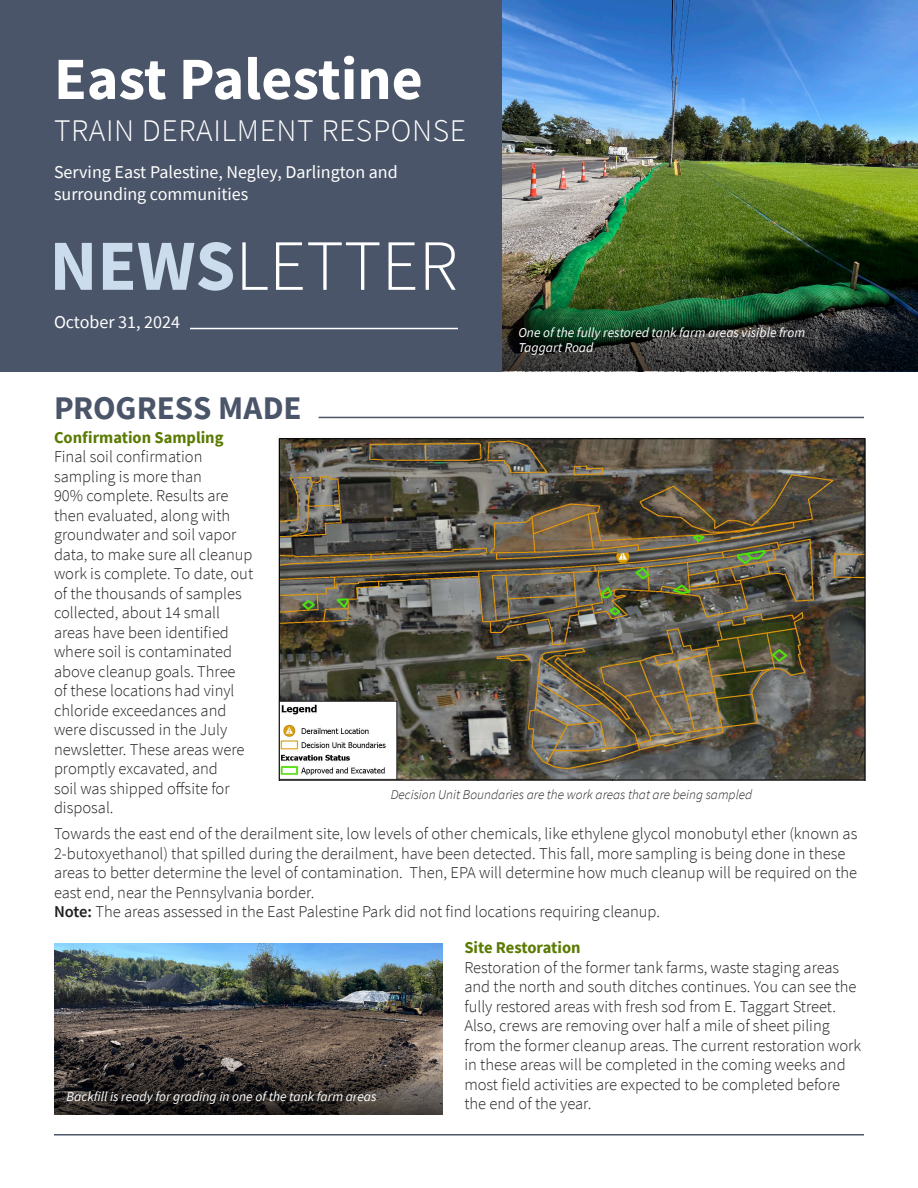
<style>
.page{position:relative;width:918px;height:1188px;background:#fff}
.page>*{position:absolute;margin:0;border:0;box-sizing:border-box;transform-origin:0 0}
.t1{font:300 72px "Source Sans Pro";color:#fff}
.t2{font:700 60px "Source Sans Pro";color:#fff}
.Preface{font:700 33px "Source Sans Pro";letter-spacing:-.005em;color:#4b5569}
.t3{font:300 31.5px "Source Sans Pro";letter-spacing:.02em;color:#fff}
.t4{font:18px/21.6px "Source Sans Pro";color:#fff}
.t5{font:300 16.5px/19.5px "Source Sans Pro";color:#231f20}
.t6{font:700 16.5px "Source Sans Pro";color:#5a7a00}
.t7{font:italic 13.5px/15px "Source Sans Pro";color:#fff}
.t8{font:italic 300 13.5px "Source Sans Pro";color:#231f20}
.s1{font-weight:700;color:#cbdcec}
.s2{font-weight:600}
</style>
<div class="page">
<img style="left:278px;top:438px;width:589px;height:342px">
<img style="left:501px;top:0;width:417px;height:264px">
<img style="left:501px;top:264px;width:417px;height:107px">
<div style="left:0;top:0;width:501px;height:371px;background:#4b5569"></div>
<hr style="left:190px;top:328px;width:268px;height:1px;background:#fff">
<img style="left:54px;top:943px;width:388px;height:86px">
<svg style="left:54px;top:1029px;width:388px;height:85px;background:#483f3b"></svg>
<hr style="left:319px;top:417px;width:545px;height:1px;background:#4b5569">
<hr style="left:54px;top:1134px;width:810px;height:2px;background:#4b5569">
<img style="left:281px;top:703px;width:114px;height:75px">
<div style="left:279px;top:701px;width:118px;height:79px;border:1px solid #231f20"></div>
<p class="t2" style="left:54px;top:38px;width:370px">East Palestine</p>
<p class="t3" style="left:54px;top:111px;width:414px">TRAIN DERAILMENT RESPONSE</p>
<p class="t4" style="left:54px;top:161px;width:345px">Serving East Palestine, Negley, Darlington and surrounding communities</p>
<p class="t1" style="left:50px;top:222px;width:410px"><span class="s1">NEWS</span>LETTER</p>
<p class="t4" style="left:54px;top:311px;width:128px">October 31, 2024</p>
<p class="Preface" style="left:54px;top:386px;width:249px">PROGRESS MADE</p>
<p class="t7" style="left:518px;top:325px;width:288px">One of the fully restored tank farm areas visible from<br>Taggart Road</p>
<p class="t6" style="left:54px;top:426px;width:171px">Confirmation Sampling</p>
<p class="t5" style="left:54px;top:447px;width:201px">Final soil confirmation sampling is more than<br>90% complete. Results are then evaluated, along with groundwater and soil vapor data, to make sure all cleanup work is complete. To date, out of the thousands of samples collected, about 14 small areas have been identified where soil is contaminated above cleanup goals. Three<br>of these locations had vinyl chloride exceedances and were discussed in the July newsletter. These areas were promptly excavated, and<br>soil was shipped offsite for disposal.</p>
<p class="t5" style="left:54px;top:824px;width:805px">Towards the east end of the derailment site, low levels of other chemicals, like ethylene glycol monobutyl ether (known as 2-butoxyethanol) that spilled during the derailment, have been detected. This fall, more sampling is being done in these areas to better determine the level of contamination. Then, EPA will determine how much cleanup will be required on the east end, near the Pennsylvania border.<br><span class="s2">Note:</span> The areas assessed in the East Palestine Park did not find locations requiring cleanup.</p>
<p class="t6" style="left:464px;top:937px;width:118px">Site Restoration</p>
<p class="t5" style="left:464px;top:958px;width:398px">Restoration of the former tank farms, waste staging areas and the north and south ditches continues. You can see the fully restored areas with fresh sod from E. Taggart Street.<br>Also, crews are removing over half a mile of sheet piling from the former cleanup areas. The current restoration work in these areas will be completed in the coming weeks and most field activities are expected to be completed before the end of the year.</p>
<p class="t8" style="left:391px;top:786px;width:363px">Decision Unit Boundaries are the work areas that are being sampled</p>
<p class="t7" style="left:66px;top:1089px;width:312px">Backfill is ready for grading in one of the tank farm areas</p>
</div>
